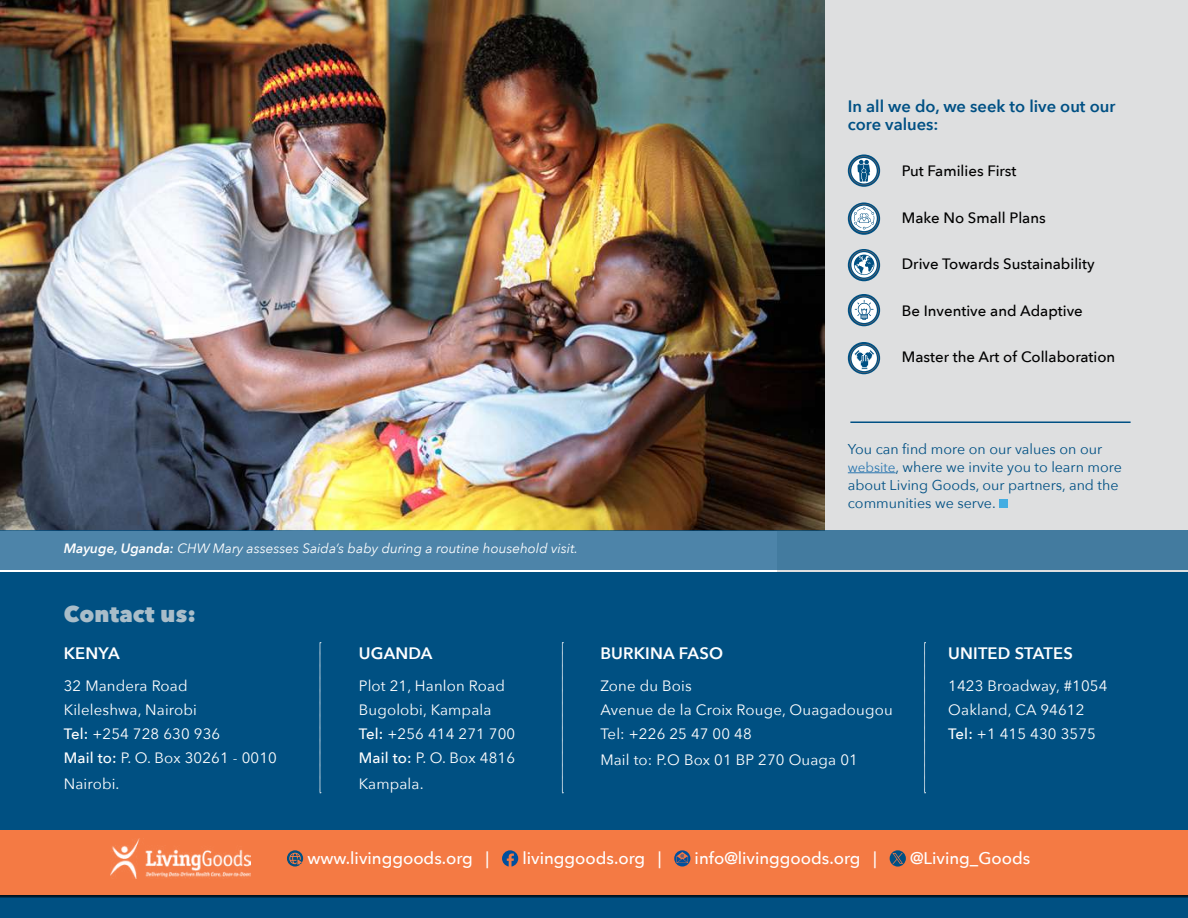
<style>
.page{position:relative;width:1188px;height:918px;background:#fff}
.page>*{position:absolute;margin:0;border:0;box-sizing:border-box;transform-origin:0 0}
.t1{font:800 22.5px "Avenir Next";letter-spacing:.01em;color:#a9bdc9}
.t2{font:500 16.8px "Avenir Next";color:#fff}
.t3{font:600 16.5px/18px "Avenir Next";color:#005084}
.t4{font:600 16.5px "Avenir Next";letter-spacing:.01em;color:#fff}
.t5{font:15px/24px "Avenir Next";letter-spacing:.01em;color:#fff}
.t6{font:500 15px "Avenir Next";color:#000}
.t7{font:14.25px/18px "Avenir Next";color:#005084}
.t8{font:italic 13.5px "Avenir Next";color:#fff}
.s1{font-weight:600}
.s2{font-weight:500}
.s3{font-size:13.5px;color:#2b77b0}
</style>
<div class="page">
<div style="left:778px;top:0;width:410px;height:571px;background:#dedfe0"></div>
<hr style="left:848px;top:472px;width:48px;height:1px;background:#2b77b0">
<svg style="left:848px;top:154px;width:32px;height:33px"></svg>
<svg style="left:850px;top:156px;width:28px;height:29px"></svg>
<svg style="left:848px;top:202px;width:32px;height:33px"></svg>
<svg style="left:850px;top:204px;width:28px;height:29px"></svg>
<svg style="left:848px;top:249px;width:32px;height:32px"></svg>
<svg style="left:850px;top:251px;width:28px;height:28px"></svg>
<svg style="left:848px;top:294px;width:32px;height:32px"></svg>
<svg style="left:850px;top:296px;width:29px;height:29px"></svg>
<svg style="left:848px;top:342px;width:32px;height:32px"></svg>
<svg style="left:850px;top:344px;width:29px;height:29px"></svg>
<div style="left:999px;top:499px;width:8px;height:9px;background:#44ade2"></div>
<img style="left:0;top:0;width:824px;height:530px">
<div style="left:0;top:530px;width:1188px;height:40px;background:#4d84a9"></div>
<div style="left:0;top:573px;width:1188px;height:345px;background:#005082"></div>
<div style="left:0;top:830px;width:1188px;height:68px;background:#001727"></div>
<div style="left:0;top:831px;width:1188px;height:64px;background:#f47a44"></div>
<svg style="left:320px;top:642px;width:1px;height:152px"></svg>
<svg style="left:562px;top:642px;width:1px;height:152px"></svg>
<svg style="left:924px;top:642px;width:2px;height:152px"></svg>
<hr style="left:850px;top:421px;width:281px;height:2px;background:#005084">
<svg style="left:287px;top:850px;width:16px;height:17px"></svg>
<svg style="left:502px;top:850px;width:16px;height:17px"></svg>
<svg style="left:674px;top:850px;width:16px;height:17px"></svg>
<svg style="left:677px;top:852px;width:11px;height:11px"></svg>
<svg style="left:890px;top:850px;width:16px;height:17px"></svg>
<img style="left:110px;top:838px;width:140px;height:40px">
<p class="t3" style="left:848px;top:97px;width:269px">In all we do, we seek to live out our core values:</p>
<p class="t6" style="left:902px;top:158px;width:116px">Put Families First</p>
<p class="t6" style="left:902px;top:205px;width:145px">Make No Small Plans</p>
<p class="t6" style="left:902px;top:251px;width:194px">Drive Towards Sustainability</p>
<p class="t6" style="left:902px;top:298px;width:183px">Be Inventive and Adaptive</p>
<p class="t6" style="left:902px;top:344px;width:215px">Master the Art of Collaboration</p>
<p class="t8" style="left:64px;top:537px;width:516px"><span class="s1">Mayuge, Uganda:</span> CHW Mary assesses Saida’s baby during a routine household visit.</p>
<h1 class="t1" style="left:64px;top:600px;width:134px">Contact us:</h1>
<p class="t4" style="left:64px;top:639px;width:57px">KENYA</p>
<p class="t5" style="left:64px;top:673px;width:215px">32 Mandera Road<br>Kileleshwa, Nairobi<br><span class="s2">Tel:</span> +254 728 630 936<br><span class="s2">Mail to:</span> P. O. Box 30261 - 0010</p>
<p class="t5" style="left:64px;top:771px;width:57px">Nairobi.</p>
<p class="t4" style="left:359px;top:639px;width:75px">UGANDA</p>
<p class="t5" style="left:359px;top:673px;width:158px">Plot 21, Hanlon Road<br>Bugolobi, Kampala<br><span class="s2">Tel:</span> +256 414 271 700<br><span class="s2">Mail to:</span> P. O. Box 4816</p>
<p class="t5" style="left:359px;top:771px;width:66px">Kampala.</p>
<p class="t7" style="left:848px;top:439px;width:276px">You can find more on our values on our <span class="s3">website</span>, where we invite you to learn more about Living Goods, our partners, and the communities we serve.</p>
<p class="t4" style="left:600px;top:639px;width:124px">Burki na Faso</p>
<p class="t5" style="left:600px;top:673px;width:294px">Zone du Bois<br>Avenue de la Croix Rouge, Ouagadougou<br>Tel: +226 25 47 00 48</p>
<p class="t5" style="left:600px;top:747px;width:259px">Mail to: P.O Box 01 BP 270 Ouaga 01</p>
<p class="t4" style="left:948px;top:639px;width:126px">UNITED STATES</p>
<p class="t5" style="left:948px;top:673px;width:161px">1423 Broadway, #1054<br>Oakland, CA 94612<br><span class="s2">Tel:</span> +1 415 430 3575</p>
<p class="t2" style="left:307px;top:843px;width:184px">www.livinggoods.org |</p>
<p class="t2" style="left:522px;top:843px;width:141px">livinggoods.org |</p>
<p class="t2" style="left:695px;top:843px;width:184px">info@livinggoods.org |</p>
<p class="t2" style="left:910px;top:843px;width:122px">@Living_Goods</p>
</div>
